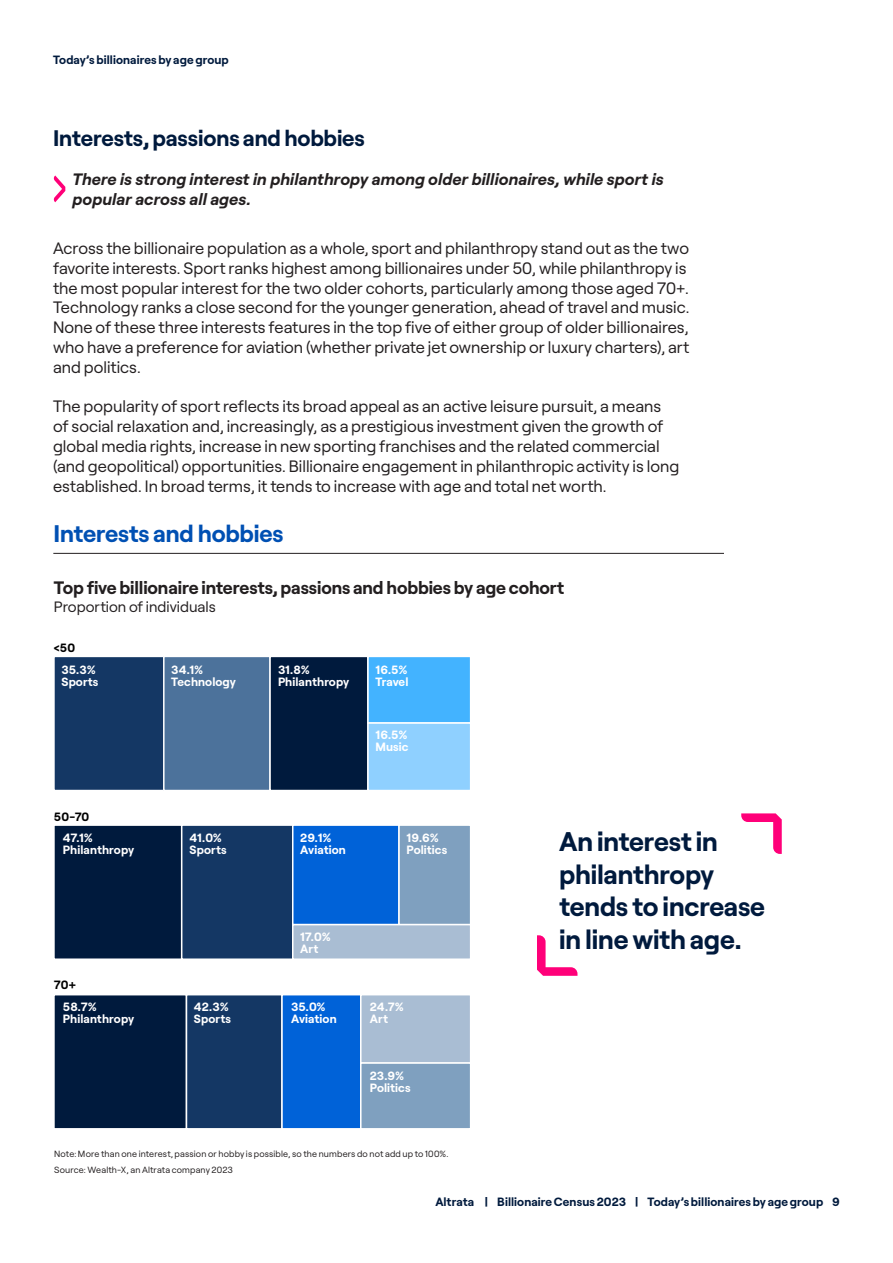
<style>
.page{position:relative;width:893px;height:1263px;background:#fff}
.page>*{position:absolute;margin:0;border:0;box-sizing:border-box;transform-origin:0 0}
.Call-out{font:700 27px/32.4px "Roobert";letter-spacing:-.01em;color:#001a3d}
.t1{font:700 24px "Roobert";letter-spacing:-.01em;color:#0050b3}
.Section_header{font:700 22.5px "Roobert";letter-spacing:-.005em;color:#001a3d}
.t2{font:700 18px "Roobert";letter-spacing:-.005em;color:#231f20}
.Body{font:16.5px/19.8px "Roobert";color:#231f20}
.subsection_with_indent_pink_arrow{font:italic 700 16.5px/19.8px "Roobert";letter-spacing:.005em;color:#231f20}
.t3{font:15px "Roobert";color:#231f20}
.t4{font:700 12px/12px "Roobert";letter-spacing:.005em;color:#fff}
.t5{font:700 12px "Roobert";letter-spacing:.01em;color:#001a3d}
.t6{font:700 12px "Roobert";letter-spacing:.005em;color:#000}
.t7{font:9px/16.5px "Roobert";letter-spacing:.015em;color:#231f20}
</style>
<div class="page">
<svg style="left:54px;top:175px;width:11px;height:27px"></svg>
<hr style="left:53px;top:553px;width:670px;height:1px;background:#231f20">
<div style="left:54px;top:656px;width:110px;height:134px;background:#143764"></div>
<div style="left:53px;top:656px;width:112px;height:135px;border:2px solid #fff"></div>
<div style="left:164px;top:656px;width:106px;height:134px;background:#4c729b"></div>
<div style="left:163px;top:656px;width:108px;height:135px;border:2px solid #fff"></div>
<div style="left:270px;top:656px;width:98px;height:134px;background:#001a3d"></div>
<div style="left:269px;top:656px;width:100px;height:135px;border:2px solid #fff"></div>
<div style="left:368px;top:656px;width:103px;height:67px;background:#43b3ff"></div>
<div style="left:367px;top:656px;width:104px;height:68px;border:2px solid #fff"></div>
<div style="left:368px;top:723px;width:103px;height:67px;background:#8fd0ff"></div>
<div style="left:367px;top:722px;width:104px;height:69px;border:2px solid #fff"></div>
<div style="left:54px;top:825px;width:128px;height:134px;background:#001a3d"></div>
<div style="left:53px;top:824px;width:129px;height:136px;border:2px solid #fff"></div>
<div style="left:182px;top:825px;width:111px;height:134px;background:#143764"></div>
<div style="left:181px;top:824px;width:112px;height:136px;border:2px solid #fff"></div>
<div style="left:293px;top:825px;width:106px;height:100px;background:#0062d8"></div>
<div style="left:292px;top:824px;width:108px;height:101px;border:2px solid #fff"></div>
<div style="left:399px;top:825px;width:72px;height:100px;background:#7fa0bf"></div>
<div style="left:398px;top:824px;width:73px;height:101px;border:2px solid #fff"></div>
<div style="left:293px;top:925px;width:178px;height:34px;background:#a9bdd3"></div>
<div style="left:292px;top:924px;width:179px;height:36px;border:2px solid #fff"></div>
<div style="left:54px;top:995px;width:132px;height:134px;background:#001a3d"></div>
<div style="left:53px;top:994px;width:134px;height:135px;border:2px solid #fff"></div>
<div style="left:186px;top:995px;width:96px;height:134px;background:#143764"></div>
<div style="left:186px;top:994px;width:97px;height:135px;border:2px solid #fff"></div>
<div style="left:282px;top:995px;width:79px;height:134px;background:#0062d8"></div>
<div style="left:281px;top:994px;width:81px;height:135px;border:2px solid #fff"></div>
<div style="left:361px;top:995px;width:110px;height:68px;background:#a9bdd3"></div>
<div style="left:360px;top:994px;width:111px;height:70px;border:2px solid #fff"></div>
<div style="left:361px;top:1063px;width:110px;height:66px;background:#7fa0bf"></div>
<div style="left:360px;top:1062px;width:111px;height:67px;border:2px solid #fff"></div>
<svg style="left:537px;top:935px;width:40px;height:41px"></svg>
<svg style="left:741px;top:813px;width:41px;height:41px"></svg>
<p class="t5" style="left:53px;top:50px;width:177px">Today’s billionaires by age group</p>
<p class="Section_header" style="left:53px;top:121px;width:313px">Interests, passions and hobbies</p>
<p class="subsection_with_indent_pink_arrow" style="left:73px;top:168px;width:593px">There is strong interest in philanthropy among older billionaires, while sport is popular across all ages.</p>
<p class="Body" style="left:53px;top:237px;width:638px">Across the billionaire population as a whole, sport and philanthropy stand out as the two favorite interests. Sport ranks highest among billionaires under 50, while philanthropy is the most popular interest for the two older cohorts, particularly among those aged 70+.<br>Technology ranks a close second for the younger generation, ahead of travel and music.<br>None of these three interests features in the top five of either group of older billionaires, who have a preference for aviation (whether private jet ownership or luxury charters), art and politics.</p>
<p class="Body" style="left:53px;top:395px;width:628px">The popularity of sport reflects its broad appeal as an active leisure pursuit, a means of social relaxation and, increasingly, as a prestigious investment given the growth of global media rights, increase in new sporting franchises and the related commercial (and geopolitical) opportunities. Billionaire engagement in philanthropic activity is long established. In broad terms, it tends to increase with age and total net worth.</p>
<p class="t1" style="left:53px;top:516px;width:232px">Interests and hobbies</p>
<p class="t2" style="left:54px;top:574px;width:512px">Top five billionaire interests, passions and hobbies by age cohort</p>
<p class="t3" style="left:54px;top:596px;width:163px">Proportion of individuals</p>
<p class="t6" style="left:54px;top:638px;width:23px">&lt;50</p>
<p class="t4" style="left:61px;top:662px;width:39px">35.3%<br>Sports</p>
<p class="t4" style="left:171px;top:662px;width:66px">34.1%<br>Technology</p>
<p class="t4" style="left:278px;top:662px;width:73px">31.8%<br>Philanthropy</p>
<p class="t4" style="left:375px;top:662px;width:34px">16.5%<br>Travel</p>
<p class="t6" style="left:54px;top:807px;width:37px">50-70</p>
<p class="t4" style="left:375px;top:727px;width:35px">16.5%<br>Music</p>
<p class="t4" style="left:63px;top:831px;width:73px">47.1%<br>Philanthropy</p>
<p class="t4" style="left:190px;top:831px;width:39px">41.0%<br>Sports</p>
<p class="t4" style="left:300px;top:831px;width:47px">29.1%<br>Aviation</p>
<p class="t4" style="left:406px;top:831px;width:42px">19.6%<br>Politics</p>
<p class="t6" style="left:54px;top:976px;width:24px">70+</p>
<p class="t4" style="left:300px;top:930px;width:32px">17.0%<br>Art</p>
<p class="t4" style="left:63px;top:1000px;width:73px">58.7%<br>Philanthropy</p>
<p class="t4" style="left:194px;top:1000px;width:39px">42.3%<br>Sports</p>
<p class="t4" style="left:291px;top:1000px;width:47px">35.0%<br>Aviation</p>
<p class="t4" style="left:370px;top:1000px;width:36px">24.7%<br>Art</p>
<p class="t4" style="left:370px;top:1069px;width:42px">23.9%<br>Politics</p>
<p class="t7" style="left:54px;top:1145px;width:396px">Note: More than one interest, passion or hobby is possible, so the numbers do not add up to 100%.<br>Source: Wealth-X, an Altrata company 2023</p>
<p class="Call-out" style="left:559px;top:824px;width:207px">An interest in philanthropy tends to increase in line with age.</p>
<p class="t5" style="left:435px;top:1193px;width:406px">Altrata | Billionaire Census 2023 | Today’s billionaires by age group 9</p>
</div>
